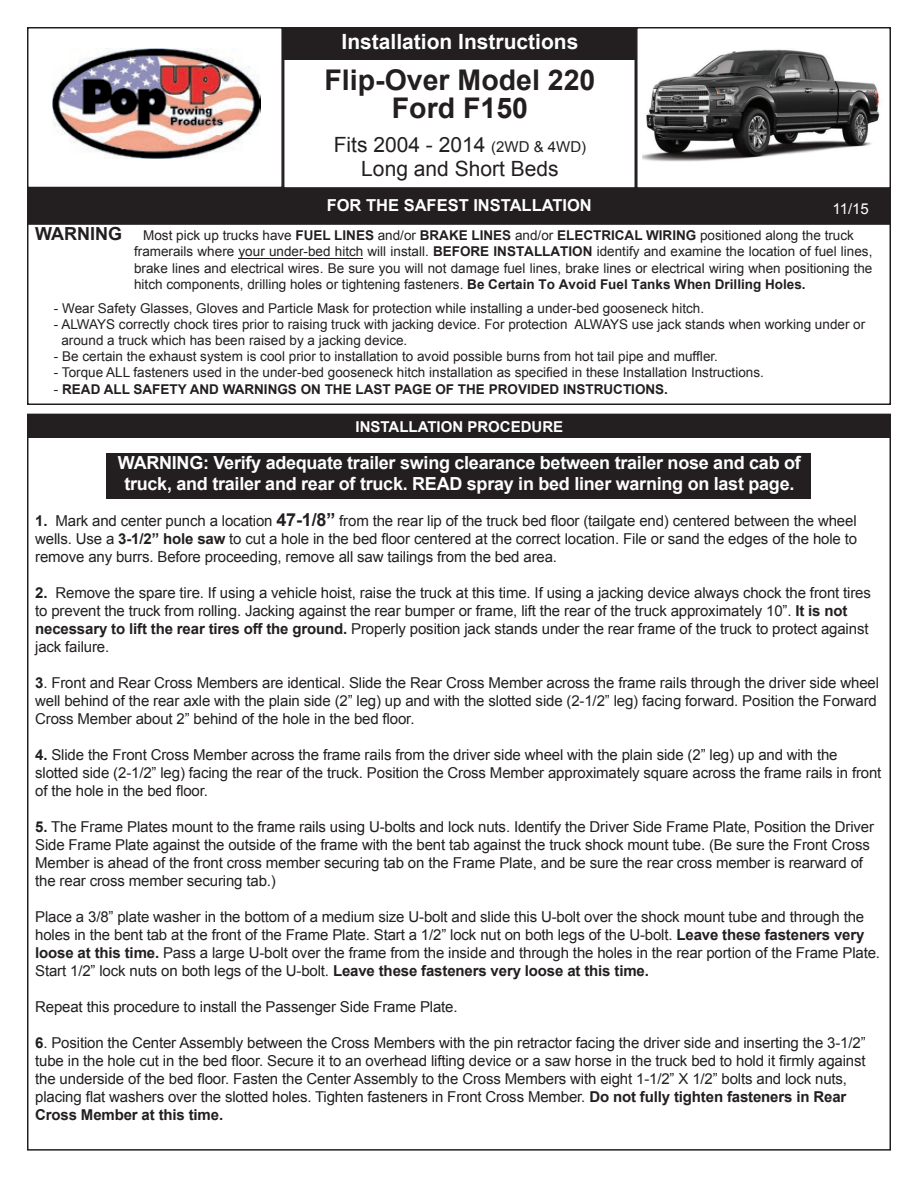
<style>
.page{position:relative;width:918px;height:1188px;background:#fff}
.page>*{position:absolute;margin:0;border:0;box-sizing:border-box;transform-origin:0 0}
.t1{font:700 28.5px/28.5px "Arial";color:#231f20;text-align:center}
.t2{font:21px/24px "Arial";color:#231f20;text-align:center}
.t3{font:700 21px "Arial";color:#fff}
.t4{font:700 18px/21px "Arial";letter-spacing:-.015em;color:#fff;text-align:center}
.t5{font:700 16.5px "Arial";color:#fff}
.t6{font:15px/18px "Arial";letter-spacing:-.01em;color:#231f20}
.t7{font:700 15px "Arial";color:#fff}
.t8{font:15px "Arial";color:#fff}
.t9{font:13.5px/16.2px "Arial";color:#231f20}
.t10{font:700 13.5px "Arial";color:#231f20}
.s1{font-size:15px}
.s2{font-weight:700;font-size:18px}
.s3{font-weight:700}
.s4{font-weight:400}
</style>
<div class="page">
<div style="left:27px;top:27px;width:256px;height:161px;border:2px solid #231f20"></div>
<div style="left:636px;top:27px;width:255px;height:162px;border:2px solid #231f20"></div>
<div style="left:283px;top:27px;width:353px;height:32px;background:#231f20"></div>
<div style="left:28px;top:188px;width:862px;height:36px;background:#231f20"></div>
<div style="left:27px;top:187px;width:864px;height:38px;border:2px solid #231f20"></div>
<div style="left:106px;top:453px;width:705px;height:45px;background:#231f20"></div>
<img style="left:642px;top:49px;width:238px;height:113px">
<div style="left:27px;top:221px;width:864px;height:184px;border:2px solid #231f20"></div>
<hr style="left:239px;top:258px;width:124px;height:1px;background:#231f20">
<div style="left:27px;top:415px;width:864px;height:22px;background:#231f20"></div>
<img style="left:53px;top:48px;width:207px;height:110px">
<h2 class="t3" style="left:342px;top:28px;width:238px">Installation Instructions</h2>
<h1 class="t1" style="left:325px;top:66px;width:272px">Flip-Over Model 220<br>Ford F150</h1>
<h2 class="t2" style="left:334px;top:133px;width:254px">Fits 2004 - 2014 <span class="s1">(2WD &amp; 4WD)<br></span>Long and Short Beds</h2>
<p class="t5" style="left:327px;top:194px;width:267px">FOR THE SAFEST INSTALLATION</p>
<p class="t9" style="left:134px;top:228px;width:740px;text-indent:-99px"><span class="s2">WARNING</span> Most pick up trucks have <span class="s3">FUEL LINES</span> and/or <span class="s3">BRAKE LINES</span> and/or <span class="s3">ELECTRICAL WIRING</span> positioned along the truck framerails where your under-bed hitch will install. <span class="s3">BEFORE INSTALLATION</span> identify and examine the location of fuel lines, brake lines and electrical wires. Be sure you will not damage fuel lines, brake lines or electrical wiring when positioning the hitch components, drilling holes or tightening fasteners. <span class="s3">Be Certain To Avoid Fuel Tanks When Drilling Holes.</span></p>
<p class="t9" style="left:54px;top:300px;width:652px">- Wear Safety Glasses, Gloves and Particle Mask for protection while installing a under-bed gooseneck hitch.</p>
<p class="t9" style="left:61px;top:316px;width:805px;text-indent:-8px">- ALWAYS correctly chock tires prior to raising truck with jacking device. For protection ALWAYS use jack stands when working under or around a truck which has been raised by a jacking device.</p>
<p class="t9" style="left:54px;top:349px;width:666px">- Be certain the exhaust system is cool prior to installation to avoid possible burns from hot tail pipe and muffler.</p>
<p class="t9" style="left:54px;top:365px;width:711px">- Torque ALL fasteners used in the under-bed gooseneck hitch installation as specified in these Installation Instructions.</p>
<p class="t10" style="left:54px;top:380px;width:616px"><span class="s4">-</span> READ ALL SAFETY AND WARNINGS ON THE LAST PAGE OF THE PROVIDED INSTRUCTIONS.</p>
<p class="t7" style="left:356px;top:417px;width:209px">INSTALLATION PROCEDURE</p>
<p class="t4" style="left:118px;top:453px;width:684px">WARNING: Verify adequate trailer swing clearance between trailer nose and cab of truck, and trailer and rear of truck. READ spray in bed liner warning on last page.</p>
<p class="t8" style="left:833px;top:199px;width:38px">11/15</p>
<p class="t6" style="left:35px;top:512px;width:823px;text-align:justify"><span class="s3">1.</span> Mark and center punch a location <span class="s2">47-1/8”</span> from the rear lip of the truck bed floor (tailgate end) centered between the wheel wells. Use a <span class="s3">3-1/2” hole saw</span> to cut a hole in the bed floor centered at the correct location. File or sand the edges of the hole to remove any burrs. Before proceeding, remove all saw tailings from the bed area.</p>
<p class="t6" style="left:35px;top:584px;width:837px"><span class="s3">2.</span> Remove the spare tire. If using a vehicle hoist, raise the truck at this time. If using a jacking device always chock the front tires to prevent the truck from rolling. Jacking against the rear bumper or frame, lift the rear of the truck approximately 10”. <span class="s3">It is not necessary to lift the rear tires off the ground.</span> Properly position jack stands under the rear frame of the truck to protect against jack failure.</p>
<p class="t6" style="left:35px;top:674px;width:845px"><span class="s3">3</span>. Front and Rear Cross Members are identical. Slide the Rear Cross Member across the frame rails through the driver side wheel well behind of the rear axle with the plain side (2” leg) up and with the slotted side (2-1/2” leg) facing forward. Position the Forward<br>Cross Member about 2” behind of the hole in the bed floor.</p>
<p class="t6" style="left:35px;top:746px;width:848px"><span class="s3">4.</span> Slide the Front Cross Member across the frame rails from the driver side wheel with the plain side (2” leg) up and with the slotted side (2-1/2” leg) facing the rear of the truck. Position the Cross Member approximately square across the frame rails in front of the hole in the bed floor.</p>
<p class="t6" style="left:35px;top:818px;width:840px"><span class="s3">5.</span> The Frame Plates mount to the frame rails using U-bolts and lock nuts. Identify the Driver Side Frame Plate, Position the Driver Side Frame Plate against the outside of the frame with the bent tab against the truck shock mount tube. (Be sure the Front Cross Member is ahead of the front cross member securing tab on the Frame Plate, and be sure the rear cross member is rearward of the rear cross member securing tab.)</p>
<p class="t6" style="left:35px;top:908px;width:846px">Place a 3/8” plate washer in the bottom of a medium size U-bolt and slide this U-bolt over the shock mount tube and through the holes in the bent tab at the front of the Frame Plate. Start a 1/2” lock nut on both legs of the U-bolt. <span class="s3">Leave these fasteners very loose at this time.</span> Pass a large U-bolt over the frame from the inside and through the holes in the rear portion of the Frame Plate.<br>Start 1/2” lock nuts on both legs of the U-bolt. <span class="s3">Leave these fasteners very loose at this time.</span></p>
<p class="t6" style="left:35px;top:998px;width:424px">Repeat this procedure to install the Passenger Side Frame Plate.</p>
<p class="t6" style="left:35px;top:1034px;width:832px"><span class="s3">6</span>. Position the Center Assembly between the Cross Members with the pin retractor facing the driver side and inserting the 3-1/2” tube in the hole cut in the bed floor. Secure it to an overhead lifting device or a saw horse in the truck bed to hold it firmly against the underside of the bed floor. Fasten the Center Assembly to the Cross Members with eight 1-1/2” X 1/2” bolts and lock nuts, placing flat washers over the slotted holes. Tighten fasteners in Front Cross Member. <span class="s3">Do not fully tighten fasteners in Rear Cross Member at this time.</span></p>
</div>
